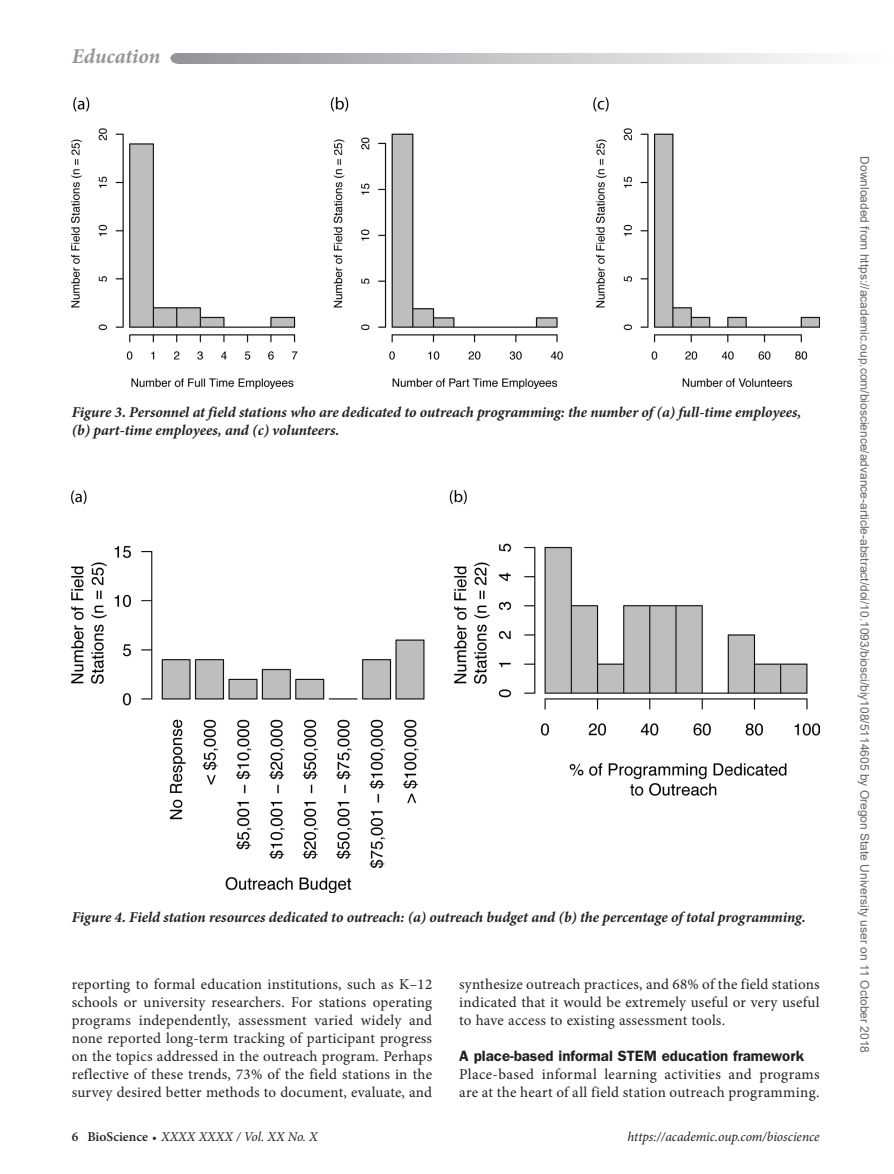
<style>
.page{position:relative;width:894px;height:1174px;background:#fff}
.page>*{position:absolute;margin:0;border:0;box-sizing:border-box;transform-origin:0 0}
.t1{font:italic 700 21px "Minion Pro";color:#939598}
.Para{font:15px/18px "Minion Pro";letter-spacing:.015em;color:#231f20;text-align:justify}
.FigCaption{font:italic 700 15px/18px "Minion Pro";letter-spacing:-.005em;color:#231f20}
.ParaFL{font:15px/18px "Minion Pro";letter-spacing:.025em;color:#231f20}
.t2{font:600 15px "ITC Franklin Gothic Std";color:#231f20}
.t3{font:italic 13.5px "Minion Pro";letter-spacing:-.005em;color:#231f20}
.t4{font:12px "Arial";color:#666}
.s1{font-weight:600;font-style:normal}
.s2{font-weight:600;font-style:normal;font-size:12px}
</style>
<div class="page">
<svg style="left:180px;top:53px;width:636px;height:11px"></svg>
<div style="left:170px;top:53px;width:14px;height:11px;background:#939598;border-radius:50%"></div>
<img style="left:72px;top:98px;width:747px;height:290px">
<img style="left:72px;top:491px;width:747px;height:401px">
<h1 class="t1" style="left:72px;top:41px;width:90px">Education</h1>
<p class="FigCaption" style="left:72px;top:403px;width:730px">Figure 3. Personnel at field stations who are dedicated to outreach programming: the number of (a) full-time employees, (b) part-time employees, and (c) volunteers.</p>
<p class="FigCaption" style="left:72px;top:907px;width:735px">Figure 4. Field station resources dedicated to outreach: (a) outreach budget and (b) the percentage of total programming.</p>
<p class="Para" style="left:72px;top:975px;width:362px">reporting to formal education institutions, such as K–12 schools or university researchers. For stations operating programs independently, assessment varied widely and none reported long-term tracking of participant progress on the topics addressed in the outreach program. Perhaps reflective of these trends, 73% of the field stations in the survey desired better methods to document, evaluate, and</p>
<p class="Para" style="left:459px;top:975px;width:362px">synthesize outreach practices, and 68% of the field stations indicated that it would be extremely useful or very useful to have access to existing assessment tools.</p>
<h1 class="t2" style="left:459px;top:1046px;width:346px">A place-based informal STEM education framework</h1>
<p class="ParaFL" style="left:459px;top:1065px;width:362px">Place-based informal learning activities and programs are at the heart of all field station outreach programming.</p>
<p class="t3" style="left:72px;top:1127px;width:247px"><span class="s1">6 BioScience</span> <span class="s2">•</span> XXXX XXXX / Vol. XX No. X</p>
<p class="t3" style="left:627px;top:1127px;width:193px">https://academic.oup.com/bioscience</p>
<p class="t4" style="left:868px;top:156px;width:898px;rotate:90deg">Downloaded from https://academic.oup.com/bioscience/advance-article-abstract/doi/10.1093/biosci/biy108/5114605 by Oregon State University user on 11 October 2018</p>
</div>
